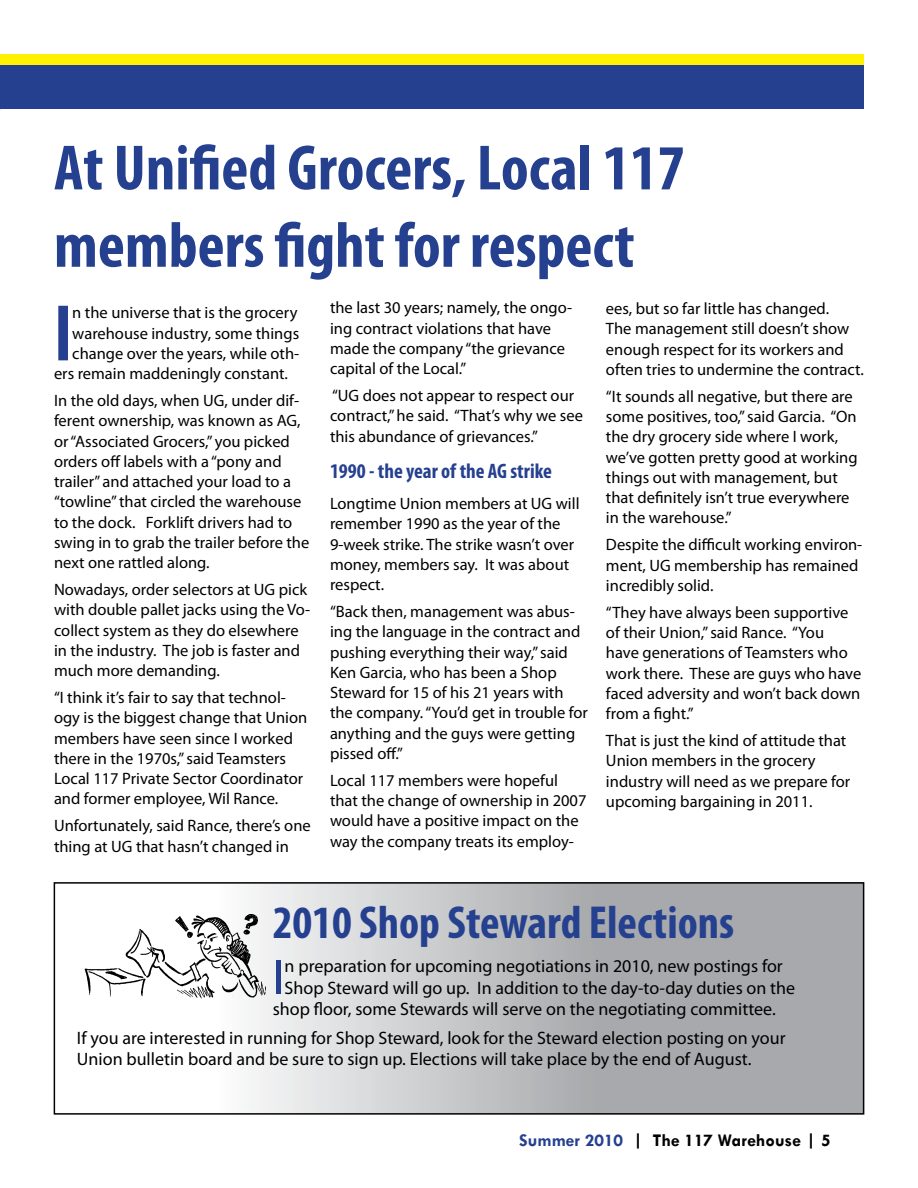
<style>
.page{position:relative;width:918px;height:1188px;background:#fff}
.page>*{position:absolute;margin:0;border:0;box-sizing:border-box;transform-origin:0 0}
.t1{font:76.65px "Myriad Pro";color:#25408f}
.t2{font:700 condensed 64.5px/77.4px "Myriad Pro";color:#25408f}
.t3{font:50.1px "Myriad Pro";color:#25408f}
.t4{font:700 condensed 46.5px "Myriad Pro";color:#25408f}
.t5{font:700 condensed 21px "Myriad Pro";color:#25408f}
.t6{font:18px/21.6px "Myriad Pro";color:#000}
.t7{font:700 18px "Tw Cen";color:#000}
.t8{font:16.5px/20.2px "Myriad Pro";color:#000}
.s1{color:#25408f}
</style>
<div class="page">
<div style="left:0;top:54px;width:864px;height:12px;background:#fff200"></div>
<div style="left:0;top:65px;width:864px;height:44px;background:#25408f"></div>
<svg style="left:248px;top:885px;width:613px;height:227px"></svg>
<div style="left:54px;top:882px;width:810px;height:233px;border:2px solid #000"></div>
<img style="left:84px;top:899px;width:182px;height:107px">
<div style="left:58px;top:306px;width:10px;height:54px;border:3px solid #25408f"></div>
<h2 class="t2" style="left:54px;top:128px;width:632px">At Unified Grocers, Local 117 members fight for respect</h2>
<p class="t8" style="left:330px;top:298px;width:244px">the last 30 years; namely, the ongo&shy;ing contract violations that have made the company “the grievance capital of the Local.”</p>
<p class="t8" style="left:330px;top:385px;width:254px">“UG does not appear to respect our contract,” he said. “That’s why we see this abundance of grievances.”</p>
<p class="t8" style="left:606px;top:298px;width:259px">ees, but so far little has changed.<br>The management still doesn’t show enough respect for its workers and often tries to undermine the contract.</p>
<p class="t8" style="left:606px;top:386px;width:253px">“It sounds all negative, but there are some positives, too,” said Garcia. “On the dry grocery side where I work, we’ve gotten pretty good at working things out with management, but that definitely isn’t true everywhere in the warehouse.”</p>
<p class="t8" style="left:606px;top:534px;width:258px">Despite the difficult working environ&shy;ment, UG membership has remained incredibly solid.</p>
<p class="t8" style="left:606px;top:602px;width:257px">“They have always been supportive of their Union,” said Rance. “You<br>have generations of Teamsters who work there. These are guys who have faced adversity and won’t back down from a fight.”</p>
<p class="t8" style="left:606px;top:730px;width:246px">That is just the kind of attitude that<br>Union members in the grocery industry will need as we prepare for upcoming bargaining in 2011.</p>
<h1 class="t1" style="left:54px;top:286px;width:20px">I</h1>
<p class="t8" style="left:72px;top:302px;width:227px">n the universe that is the grocery</p>
<p class="t8" style="left:72px;top:323px;width:228px">warehouse industry, some things</p>
<p class="t8" style="left:72px;top:343px;width:228px">change over the years, while oth-</p>
<p class="t8" style="left:54px;top:363px;width:235px">ers remain maddeningly constant.</p>
<p class="t8" style="left:54px;top:390px;width:257px">In the old days, when UG, under dif&shy;ferent ownership, was known as AG, or “Associated Grocers,” you picked orders off labels with a “pony and trailer” and attached your load to a “towline” that circled the warehouse to the dock. Forklift drivers had to swing in to grab the trailer before the next one rattled along.</p>
<p class="t8" style="left:54px;top:579px;width:258px">Nowadays, order selectors at UG pick with double pallet jacks using the Vo&shy;collect system as they do elsewhere in the industry. The job is faster and much more demanding.</p>
<p class="t8" style="left:54px;top:687px;width:255px">“I think it’s fair to say that technol&shy;ogy is the biggest change that Union members have seen since I worked there in the 1970s,” said Teamsters Local 117 Private Sector Coordinator and former employee, Wil Rance.</p>
<p class="t8" style="left:54px;top:815px;width:258px">Unfortunately, said Rance, there’s one thing at UG that hasn’t changed in</p>
<p class="t5" style="left:330px;top:458px;width:223px">1990 - the year of the AG strike</p>
<p class="t8" style="left:330px;top:493px;width:251px">Longtime Union members at UG will remember 1990 as the year of the<br>9-week strike. The strike wasn’t over money, members say. It was about respect.</p>
<p class="t8" style="left:330px;top:601px;width:259px">“Back then, management was abus&shy;ing the language in the contract and pushing everything their way,” said<br>Ken Garcia, who has been a Shop<br>Steward for 15 of his 21 years with the company. “You’d get in trouble for anything and the guys were getting pissed off.”</p>
<p class="t8" style="left:330px;top:770px;width:258px">Local 117 members were hopeful that the change of ownership in 2007 would have a positive impact on the way the company treats its employ-</p>
<h3 class="t4" style="left:273px;top:893px;width:463px">2010 Shop Steward Elections</h3>
<h3 class="t3" style="left:273px;top:946px;width:13px">I</h3>
<p class="t6" style="left:285px;top:955px;width:500px">n preparation for upcoming negotiations in 2010, new postings for</p>
<p class="t6" style="left:285px;top:976px;width:512px">Shop Steward will go up. In addition to the day-to-day duties on the</p>
<p class="t6" style="left:273px;top:998px;width:505px">shop floor, some Stewards will serve on the negotiating committee.</p>
<p class="t6" style="left:77px;top:1026px;width:710px">If you are interested in running for Shop Steward, look for the Steward election posting on your<br>Union bulletin board and be sure to sign up. Elections will take place by the end of August.</p>
<p class="t7" style="left:519px;top:1130px;width:313px"><span class="s1">Summer 2010</span> | The 117 Warehouse | 5</p>
</div>
